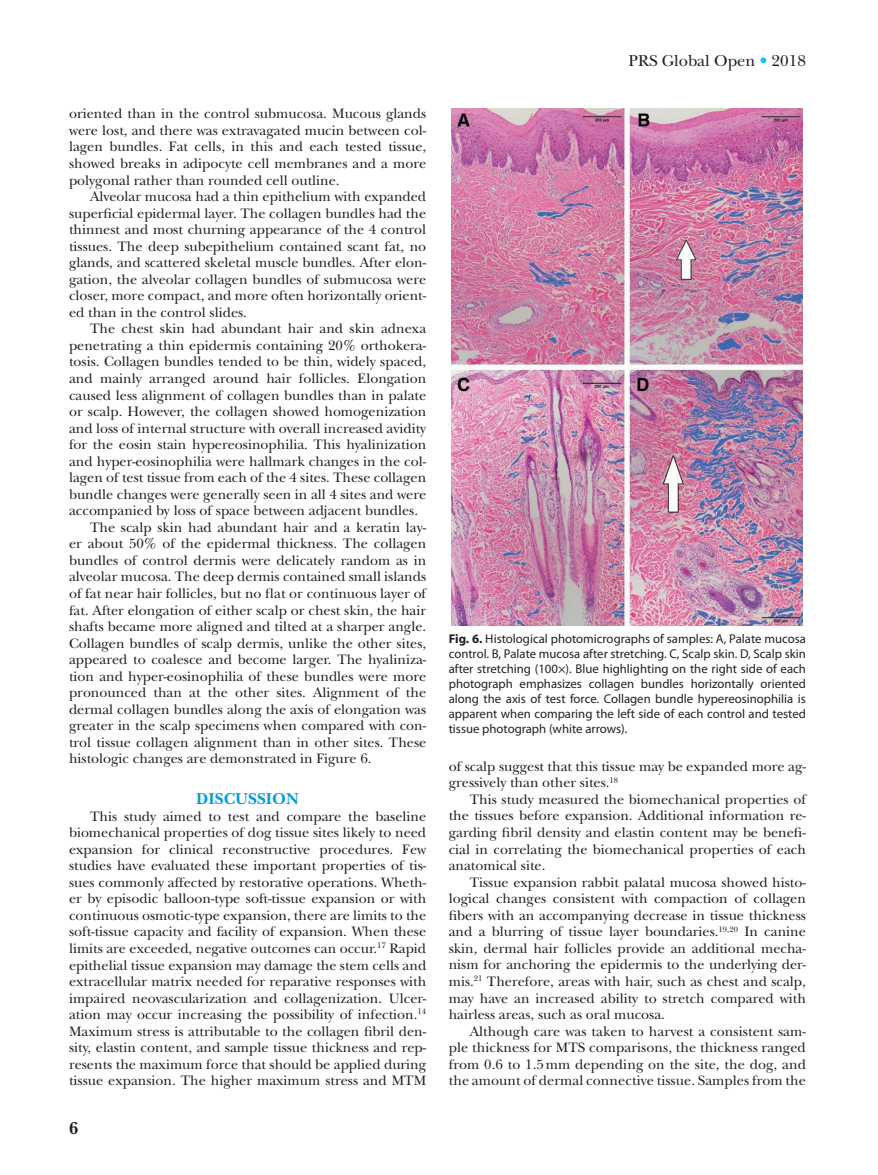
<style>
.page{position:relative;width:878px;height:1175px;background:#fff}
.page>*{position:absolute;margin:0;border:0;box-sizing:border-box;transform-origin:0 0}
.t1{font:700 18px "New Baskerville";color:#231f20}
.t2{font:16.5px "New Baskerville";color:#231f20}
.t3{font:700 16.5px "New Baskerville";color:#009fda}
.t4{font:14.25px/16.5px "New Baskerville";color:#231f20;text-align:justify}
.t5{font:12.75px/15px "Myriad Pro";color:#231f20;text-align:justify}
.s1{color:#12c0f2}
.s2{font-weight:700}
</style>
<div class="page">
<img style="left:451px;top:108px;width:352px;height:518px">
<p class="t4" style="left:69px;top:106px;width:359px">oriented than in the control submucosa. Mucous glands were lost, and there was extravagated mucin between col&shy;lagen bundles. Fat cells, in this and each tested tissue, showed breaks in adipocyte cell membranes and a more polygonal rather than rounded cell outline.</p>
<p class="t4" style="left:69px;top:188px;width:359px;text-indent:21px">Alveolar mucosa had a thin epithelium with expanded superficial epidermal layer. The collagen bundles had the thinnest and most churning appearance of the 4 control tissues. The deep subepithelium contained scant fat, no glands, and scattered skeletal muscle bundles. After elon&shy;gation, the alveolar collagen bundles of submucosa were closer, more compact, and more often horizontally orient&shy;ed than in the control slides.</p>
<p class="t4" style="left:90px;top:320px;width:337px">The chest skin had abundant hair and skin adnexa</p>
<p class="t4" style="left:69px;top:337px;width:359px">penetrating a thin epidermis containing 20% orthokera-</p>
<p class="t4" style="left:69px;top:354px;width:358px">tosis. Collagen bundles tended to be thin, widely spaced,</p>
<p class="t4" style="left:69px;top:370px;width:359px">and mainly arranged around hair follicles. Elongation</p>
<p class="t4" style="left:69px;top:387px;width:359px">caused less alignment of collagen bundles than in palate</p>
<p class="t4" style="left:69px;top:403px;width:359px">or scalp. However, the collagen showed homogenization</p>
<p class="t4" style="left:69px;top:420px;width:358px">and loss of internal structure with overall increased avidity</p>
<p class="t4" style="left:69px;top:436px;width:359px">for the eosin stain hypereosinophilia. This hyalinization</p>
<p class="t4" style="left:69px;top:453px;width:359px">and hyper-eosinophilia were hallmark changes in the col-</p>
<p class="t4" style="left:69px;top:469px;width:359px">lagen of test tissue from each of the 4 sites. These collagen</p>
<p class="t4" style="left:69px;top:486px;width:358px">bundle changes were generally seen in all 4 sites and were</p>
<p class="t4" style="left:69px;top:502px;width:350px">accompanied by loss of space between adjacent bundles.</p>
<p class="t4" style="left:90px;top:519px;width:338px">The scalp skin had abundant hair and a keratin lay-</p>
<p class="t4" style="left:69px;top:535px;width:359px">er about 50% of the epidermal thickness. The collagen</p>
<p class="t4" style="left:69px;top:552px;width:359px">bundles of control dermis were delicately random as in</p>
<p class="t4" style="left:69px;top:568px;width:358px">alveolar mucosa. The deep dermis contained small islands</p>
<p class="t4" style="left:69px;top:585px;width:358px">of fat near hair follicles, but no flat or continuous layer of</p>
<p class="t4" style="left:69px;top:602px;width:358px">fat. After elongation of either scalp or chest skin, the hair</p>
<p class="t4" style="left:69px;top:618px;width:358px">shafts became more aligned and tilted at a sharper angle.</p>
<p class="t4" style="left:69px;top:635px;width:359px">Collagen bundles of scalp dermis, unlike the other sites,</p>
<p class="t4" style="left:69px;top:651px;width:359px">appeared to coalesce and become larger. The hyaliniza-</p>
<p class="t4" style="left:69px;top:668px;width:359px">tion and hyper-eosinophilia of these bundles were more</p>
<p class="t4" style="left:69px;top:684px;width:358px">pronounced than at the other sites. Alignment of the</p>
<p class="t4" style="left:69px;top:701px;width:359px">dermal collagen bundles along the axis of elongation was</p>
<p class="t4" style="left:69px;top:717px;width:359px">greater in the scalp specimens when compared with con-</p>
<p class="t4" style="left:69px;top:734px;width:359px">trol tissue collagen alignment than in other sites. These</p>
<p class="t4" style="left:69px;top:750px;width:304px">histologic changes are demonstrated in Figure 6.</p>
<p class="t3" style="left:196px;top:789px;width:104px">DISCUSSION</p>
<p class="t4" style="left:69px;top:808px;width:359px;text-indent:21px">This study aimed to test and compare the baseline biomechanical properties of dog tissue sites likely to need expansion for clinical reconstructive procedures. Few studies have evaluated these important properties of tis&shy;sues commonly affected by restorative operations. Wheth&shy;er by episodic balloon-type soft-tissue expansion or with continuous osmotic-type expansion, there are limits to the soft-tissue capacity and facility of expansion. When these limits are exceeded, negative outcomes can occur.<sup>17</sup> Rapid epithelial tissue expansion may damage the stem cells and extracellular matrix needed for reparative responses with impaired neovascularization and collagenization. Ulcer&shy;ation may occur increasing the possibility of infection.<sup>14<br></sup>Maximum stress is attributable to the collagen fibril den&shy;sity, elastin content, and sample tissue thickness and rep&shy;resents the maximum force that should be applied during tissue expansion. The higher maximum stress and MTM</p>
<p class="t1" style="left:69px;top:1118px;width:11px">6</p>
<p class="t2" style="left:628px;top:51px;width:179px">PRS Global Open <span class="s1">•</span> 2018</p>
<p class="t5" style="left:448px;top:631px;width:359px"><span class="s2">Fig. 6.</span> Histological photomicrographs of samples: A, Palate mucosa control. B, Palate mucosa after stretching. C, Scalp skin. D, Scalp skin after stretching (100×). Blue highlighting on the right side of each photograph emphasizes collagen bundles horizontally oriented along the axis of test force. Collagen bundle hypereosinophilia is apparent when comparing the left side of each control and tested tissue photograph (white arrows).</p>
<p class="t4" style="left:449px;top:758px;width:358px">of scalp suggest that this tissue may be expanded more ag&shy;gressively than other sites.<sup>18</sup></p>
<p class="t4" style="left:448px;top:791px;width:359px;text-indent:21px">This study measured the biomechanical properties of the tissues before expansion. Additional information re&shy;garding fibril density and elastin content may be benefi&shy;cial in correlating the biomechanical properties of each anatomical site.</p>
<p class="t4" style="left:448px;top:874px;width:359px;text-indent:21px">Tissue expansion rabbit palatal mucosa showed histo&shy;logical changes consistent with compaction of collagen fibers with an accompanying decrease in tissue thickness and a blurring of tissue layer boundaries.<sup>19,20</sup> In canine skin, dermal hair follicles provide an additional mecha&shy;nism for anchoring the epidermis to the underlying der&shy;mis.<sup>21</sup> Therefore, areas with hair, such as chest and scalp, may have an increased ability to stretch compared with hairless areas, such as oral mucosa.</p>
<p class="t4" style="left:449px;top:1022px;width:359px;text-indent:21px">Although care was taken to harvest a consistent sam&shy;ple thickness for MTS comparisons, the thickness ranged from 0.6 to 1.5mm depending on the site, the dog, and the amount of dermal connective tissue. Samples from the</p>
</div>
